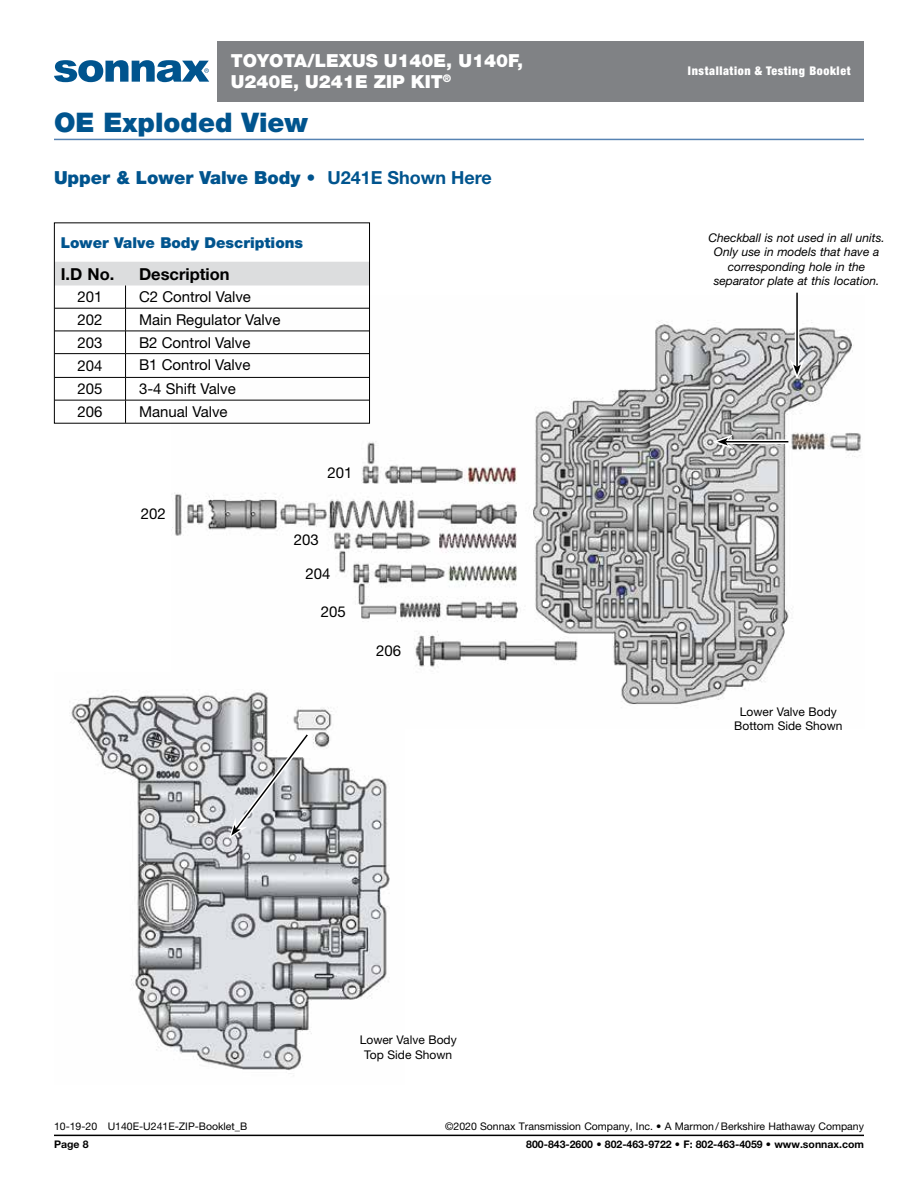
<style>
.page{position:relative;width:918px;height:1188px;background:#fff}
.page>*{position:absolute;margin:0;border:0;box-sizing:border-box;transform-origin:0 0}
.t1{font:900 27px "Helvetica Neue LT Std";color:#00548e}
.t2{font:900 18px/21.6px "Helvetica Neue LT Std";color:#fff}
.t3{font:900 18px "Helvetica Neue LT Std";color:#00548e}
.t4{font:700 16.5px "Helvetica Neue LT Std";color:#000}
.t5{font:15px "Helvetica Neue LT Std";color:#000}
.t6{font:900 15px "Helvetica Neue LT Std";color:#00548e}
.t7{font:italic 12px/14.4px "Helvetica Neue LT Std";color:#000;text-align:center}
.t8{font:12px/14.4px "Helvetica Neue LT Std";color:#000;text-align:center}
.t9{font:900 condensed 12px "Helvetica Neue LT Std";letter-spacing:.05em;color:#fff}
.t10{font:10.5px "Helvetica Neue LT Std";color:#000}
.t11{font:700 10.5px "Helvetica Neue LT Std";color:#000}
.s1{font-weight:700}
</style>
<div class="page">
<hr style="left:54px;top:139px;width:810px;height:1px;background:#5783b3">
<img style="left:172px;top:321px;width:689px;height:384px">
<svg style="left:734px;top:439px;width:54px;height:5px"></svg>
<hr style="left:726px;top:441px;width:62px;height:1px;background:#000">
<svg style="left:713px;top:434px;width:21px;height:15px"></svg>
<hr style="left:795px;top:317px;width:4px;height:50px;background:#fff">
<hr style="left:796px;top:293px;width:2px;height:74px;background:#000">
<svg style="left:789px;top:359px;width:16px;height:21px"></svg>
<img style="left:70px;top:672px;width:334px;height:398px">
<svg style="left:229px;top:729px;width:85px;height:110px"></svg>
<svg style="left:56px;top:262px;width:312px;height:160px"></svg>
<div style="left:54px;top:222px;width:316px;height:202px;border:1px solid #000"></div>
<hr style="left:54px;top:1135px;width:810px;height:1px;background:#000">
<svg style="left:54px;top:60px;width:155px;height:22px"></svg>
<div style="left:217px;top:41px;width:647px;height:61px;background:#808285"></div>
<p class="t2" style="left:231px;top:50px;width:294px">TOYOTA/LEXUS U140E, U140F,<br>U240E, U241E ZIP KIT<sup>®</sup></p>
<h1 class="t1" style="left:54px;top:106px;width:256px">OE Exploded View</h1>
<p class="t3" style="left:54px;top:167px;width:439px">Upper &amp; Lower Valve Body • <span class="s1">U241E Shown Here</span></p>
<p class="t6" style="left:61px;top:234px;width:244px">Lower Valve Body Descriptions</p>
<p class="t4" style="left:61px;top:263px;width:55px">I.D No.</p>
<p class="t4" style="left:139px;top:263px;width:92px">Description</p>
<p class="t5" style="left:78px;top:288px;width:27px">201</p>
<p class="t5" style="left:139px;top:288px;width:113px">C2 Control Valve</p>
<p class="t5" style="left:78px;top:311px;width:27px">202</p>
<p class="t5" style="left:139px;top:311px;width:143px">Main Regulator Valve</p>
<p class="t5" style="left:78px;top:333px;width:27px">203</p>
<p class="t5" style="left:139px;top:333px;width:113px">B2 Control Valve</p>
<p class="t5" style="left:78px;top:357px;width:27px">204</p>
<p class="t5" style="left:139px;top:356px;width:113px">B1 Control Valve</p>
<p class="t5" style="left:78px;top:380px;width:27px">205</p>
<p class="t5" style="left:139px;top:380px;width:98px">3-4 Shift Valve</p>
<p class="t5" style="left:78px;top:403px;width:27px">206</p>
<p class="t5" style="left:139px;top:403px;width:90px">Manual Valve</p>
<p class="t5" style="left:141px;top:505px;width:27px">202</p>
<p class="t5" style="left:327px;top:464px;width:27px">201</p>
<p class="t5" style="left:294px;top:531px;width:27px">203</p>
<p class="t5" style="left:306px;top:565px;width:27px">204</p>
<p class="t5" style="left:321px;top:602px;width:27px">205</p>
<p class="t5" style="left:376px;top:642px;width:27px">206</p>
<p class="t8" style="left:360px;top:1033px;width:98px">Lower Valve Body<br>Top Side Shown</p>
<p class="t9" style="left:688px;top:63px;width:164px">Installation &amp; Testing Booklet</p>
<p class="t7" style="left:709px;top:230px;width:178px">Checkball is not used in all units.<br>Only use in models that have a corresponding hole in the separator plate at this location.</p>
<p class="t8" style="left:734px;top:704px;width:110px">Lower Valve Body<br>Bottom Side Shown</p>
<p class="t10" style="left:54px;top:1120px;width:195px">10-19-20 U140E-U241E-ZIP-Booklet_B</p>
<p class="t10" style="left:445px;top:1120px;width:420px">©2020 Sonnax Transmission Company, Inc. • A Marmon / Berkshire Hathaway Company</p>
<p class="t11" style="left:54px;top:1138px;width:36px">Page 8</p>
<p class="t11" style="left:526px;top:1138px;width:339px">800-843-2600 • 802-463-9722 • F: 802-463-4059 • www.sonnax.com</p>
</div>
